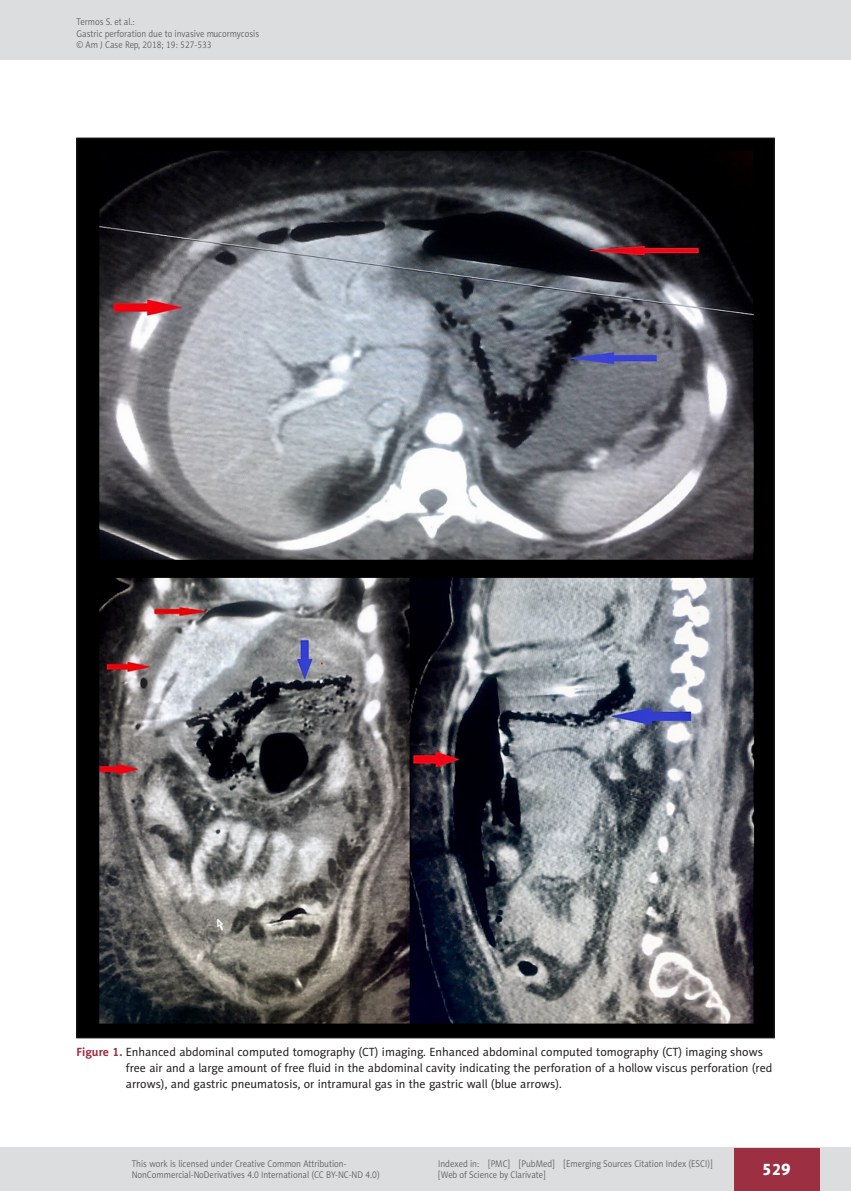
<style>
.page{position:relative;width:851px;height:1191px;background:#fff}
.page>*{position:absolute;margin:0;border:0;box-sizing:border-box;transform-origin:0 0}
.t1{font:16.5px "Naomi Sans EFN Heavy";color:#fff}
.AJCR_Rycina_tytul{font:12px/15.8px "Naomi Sans EFN";color:#231f20}
.AJCR_pagina_zywa{font:9.75px/11.2px "Naomi Sans EFN Light";color:#57585a;scale:.9 1}
.AJCR_pagina_sygnatur{font:9.75px "Naomi Sans EFN Light";color:#57585a;scale:.9 1}
.s1{font-weight:700;color:#9d2f42}
</style>
<div class="page">
<img style="left:79px;top:140px;width:693px;height:896px">
<div style="left:0;top:1148px;width:850px;height:43px;background:#dcdddf"></div>
<div style="left:733px;top:1147px;width:86px;height:43px;background:#9d2f42"></div>
<div style="left:0;top:0;width:850px;height:60px;background:#dcdddf"></div>
<p class="AJCR_pagina_zywa" style="left:77px;top:16px;width:204px">Termos S. et al.:<br>Gastric perforation due to invasive mucormycosis</p>
<p class="AJCR_pagina_sygnatur" style="left:77px;top:39px;width:152px">© Am J Case Rep, 2018; 19: 527-533</p>
<p class="AJCR_Rycina_tytul" style="left:126px;top:1044px;width:648px;text-indent:-49px"><span class="s1">Figure 1.</span> Enhanced abdominal computed tomography (CT) imaging. Enhanced abdominal computed tomography (CT) imaging shows free air and a large amount of free fluid in the abdominal cavity indicating the perforation of a hollow viscus perforation (red arrows), and gastric pneumatosis, or intramural gas in the gastric wall (blue arrows).</p>
<p class="AJCR_pagina_zywa" style="left:132px;top:1158px;width:277px">This work is licensed under Creative Common Attribution-<br>NonCommercial-NoDerivatives 4.0 International (CC BY-NC-ND 4.0)</p>
<p class="AJCR_pagina_zywa" style="left:438px;top:1158px;width:306px">Indexed in: [PMC] [PubMed] [Emerging Sources Citation Index (ESCI)] [Web of Science by Clarivate]</p>
<p class="t1" style="left:762px;top:1159px;width:30px">529</p>
</div>
